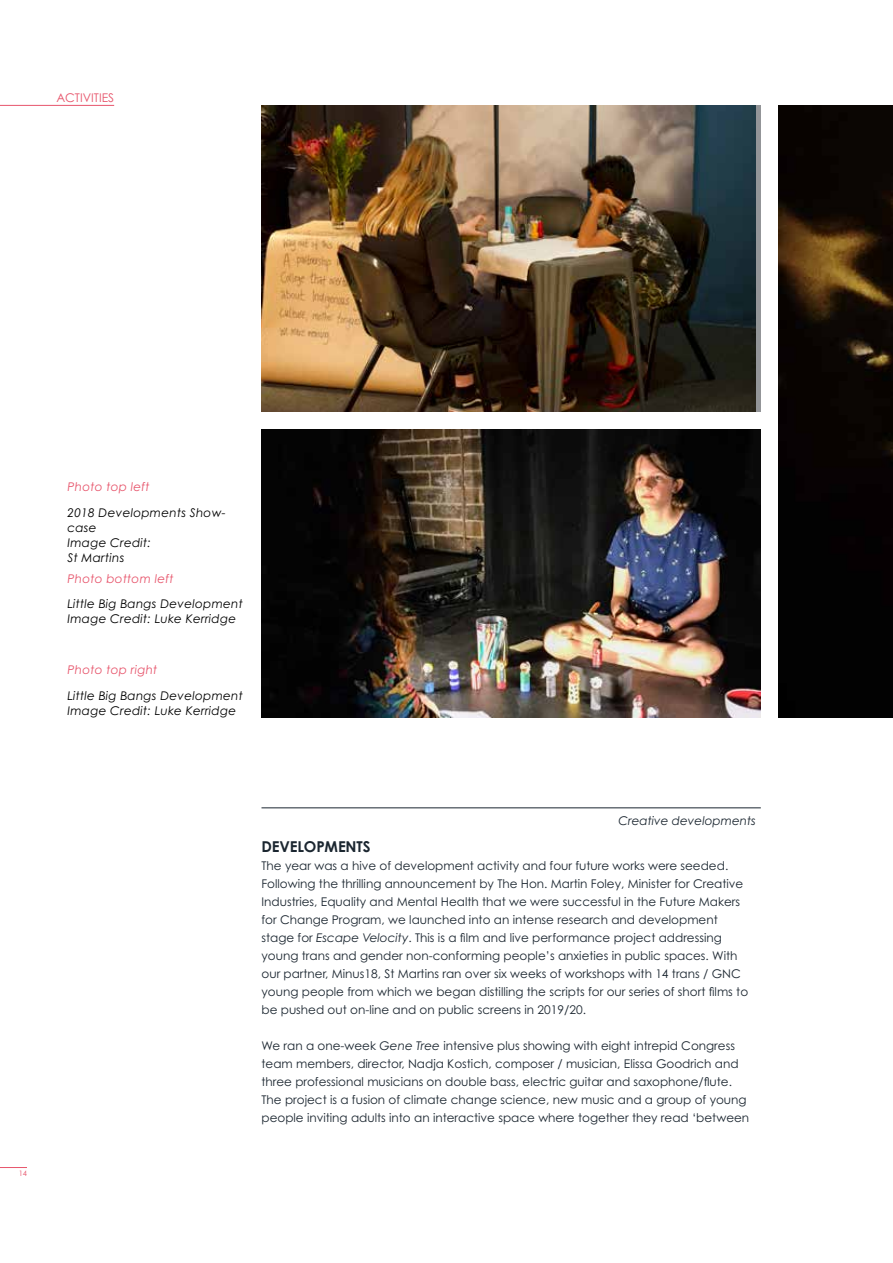
<style>
.page{position:relative;width:893px;height:1263px;background:#fff}
.page>*{position:absolute;margin:0;border:0;box-sizing:border-box;transform-origin:0 0}
.t1{font:700 15px "Century Gothic Pro";letter-spacing:-.01em;color:#1b2630}
.t2{font:12px/18px "Century Gothic Pro";color:#1b2630}
.t3{font:italic 12px/15px "Century Gothic Pro";letter-spacing:.02em;color:#000}
.t4{font:italic 12px "Century Gothic Pro";letter-spacing:.02em;color:#e7556c}
.t5{font:italic 12px "Century Gothic Pro";color:#1b2630}
.t6{font:12px "Century Gothic Pro";color:#e7556c}
.t7{font:7.5px "Century Gothic Pro";color:#e7556c}
.s1{font-style:italic}
</style>
<div class="page">
<img style="left:779px;top:106px;width:114px;height:611px">
<img style="left:261px;top:429px;width:500px;height:288px">
<img style="left:261px;top:105px;width:495px;height:306px">
<svg style="left:0;top:1167px;width:27px;height:1px"></svg>
<hr style="left:0;top:105px;width:114px;height:1px;background:#e7556c">
<hr style="left:261px;top:807px;width:500px;height:1px;background:#1b2630">
<p class="t6" style="left:56px;top:90px;width:59px">ACTIVITIES</p>
<p class="t7" style="left:19px;top:1169px;width:10px">14</p>
<p class="t4" style="left:68px;top:480px;width:84px">Photo top left</p>
<p class="t3" style="left:68px;top:505px;width:160px">2018 Developments Show&shy;case<br>Image Credit:<br>St Martins</p>
<p class="t4" style="left:68px;top:571px;width:108px">Photo bottom left</p>
<p class="t3" style="left:68px;top:596px;width:177px">Little Big Bangs Development<br>Image Credit: Luke Kerridge</p>
<p class="t4" style="left:68px;top:663px;width:91px">Photo top right</p>
<p class="t3" style="left:68px;top:688px;width:177px">Little Big Bangs Development<br>Image Credit: Luke Kerridge</p>
<p class="t1" style="left:261px;top:837px;width:111px">DEVELOPMENTS</p>
<p class="t5" style="left:618px;top:814px;width:139px">Creative developments</p>
<p class="t2" style="left:261px;top:857px;width:488px">The year was a hive of development activity and four future works were seeded.<br>Following the thrilling announcement by The Hon. Martin Foley, Minister for Creative Industries, Equality and Mental Health that we were successful in the Future Makers for Change Program, we launched into an intense research and development stage for <span class="s1">Escape Velocity</span>. This is a film and live performance project addressing young trans and gender non-conforming people’s anxieties in public spaces. With our partner, Minus18, St Martins ran over six weeks of workshops with 14 trans / GNC young people from which we began distilling the scripts for our series of short films to be pushed out on-line and on public screens in 2019/20.</p>
<p class="t2" style="left:261px;top:1037px;width:489px">We ran a one-week <span class="s1">Gene Tree</span> intensive plus showing with eight intrepid Congress team members, director, Nadja Kostich, composer / musician, Elissa Goodrich and three professional musicians on double bass, electric guitar and saxophone/flute.<br>The project is a fusion of climate change science, new music and a group of young people inviting adults into an interactive space where together they read ‘between</p>
</div>
